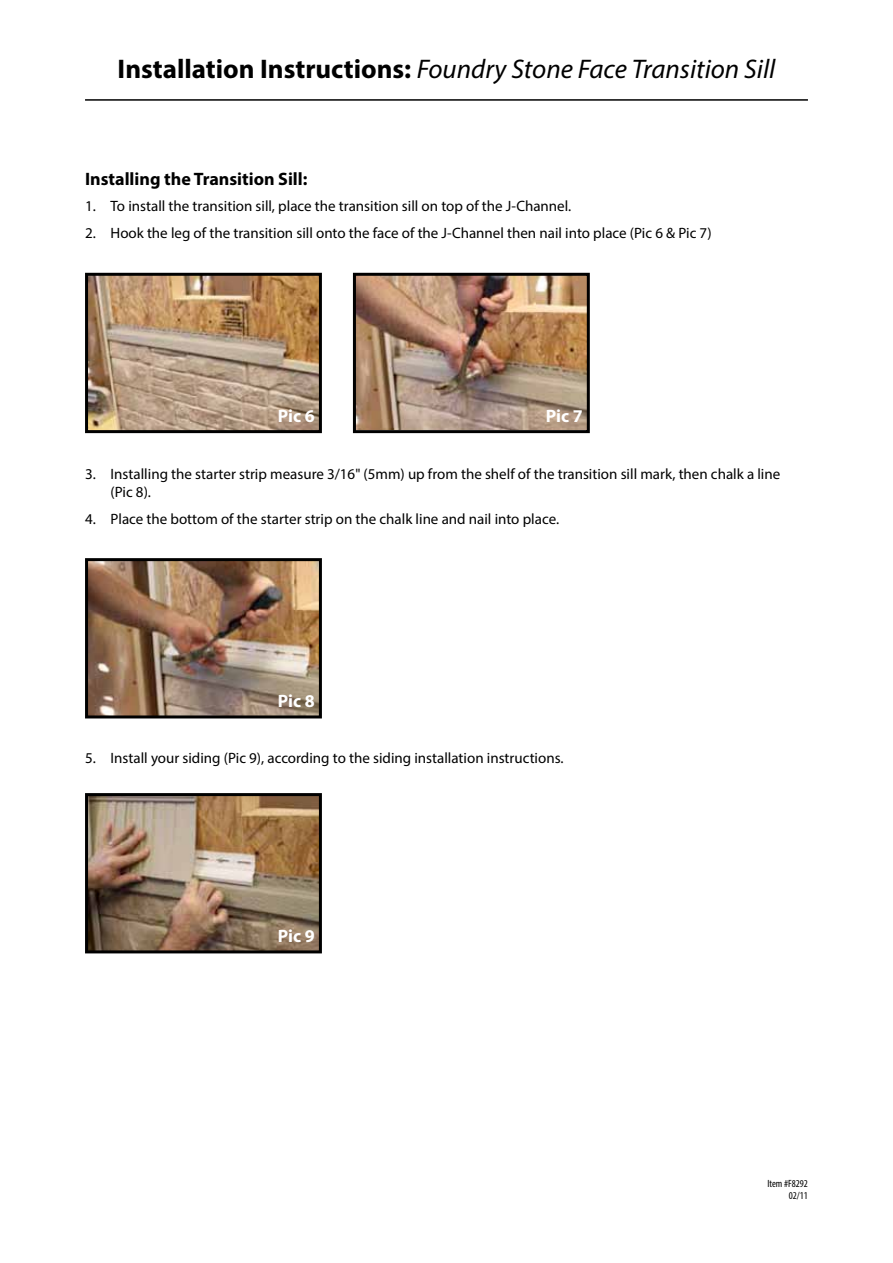
<style>
.page{position:relative;width:893px;height:1263px;background:#fff}
.page>*{position:absolute;margin:0;border:0;box-sizing:border-box;transform-origin:0 0}
.t1{font:italic 27px "Myriad Pro";color:#000}
.t2{font:700 18px "Myriad Pro";color:#000}
.t3{font:700 18px "Myriad Pro";letter-spacing:-.005em;color:#fff}
.t4{font:15px/18px "Myriad Pro";color:#000}
.t5{font:condensed 10.5px/12.6px "Myriad Pro";color:#000;text-align:right}
.s1{font-weight:700;font-style:normal}
</style>
<div class="page">
<hr style="left:85px;top:99px;width:723px;height:2px;background:#000">
<img style="left:89px;top:562px;width:229px;height:152px">
<div style="left:85px;top:558px;width:237px;height:160px;border:3px solid #000"></div>
<img style="left:89px;top:277px;width:229px;height:152px">
<div style="left:85px;top:273px;width:237px;height:160px;border:3px solid #000"></div>
<img style="left:357px;top:277px;width:229px;height:152px">
<div style="left:353px;top:273px;width:237px;height:160px;border:3px solid #000"></div>
<img style="left:89px;top:797px;width:229px;height:152px">
<div style="left:85px;top:793px;width:237px;height:160px;border:3px solid #000"></div>
<h1 class="t1" style="left:118px;top:52px;width:659px"><span class="s1">Installation Instructions:</span> Foundry Stone Face Transition Sill</h1>
<p class="t2" style="left:85px;top:167px;width:224px">Installing the Transition Sill:</p>
<p class="t4" style="left:85px;top:197px;width:488px">1. To install the transition sill, place the transition sill on top of the J-Channel.</p>
<p class="t4" style="left:85px;top:223px;width:628px">2. Hook the leg of the transition sill onto the face of the J-Channel then nail into place (Pic 6 &amp; Pic 7)</p>
<p class="t3" style="left:278px;top:404px;width:38px">Pic 6</p>
<p class="t3" style="left:546px;top:404px;width:38px">Pic 7</p>
<p class="t4" style="left:111px;top:465px;width:671px;text-indent:-26px">3. Installing the starter strip measure 3/16" (5mm) up from the shelf of the transition sill mark, then chalk a line (Pic 8).</p>
<p class="t4" style="left:85px;top:509px;width:476px">4. Place the bottom of the starter strip on the chalk line and nail into place.</p>
<p class="t3" style="left:278px;top:689px;width:38px">Pic 8</p>
<p class="t4" style="left:85px;top:749px;width:480px">5. Install your siding (Pic 9), according to the siding installation instructions.</p>
<p class="t3" style="left:278px;top:924px;width:38px">Pic 9</p>
<p class="t5" style="left:767px;top:1177px;width:42px">Item #F8292<br>02/11</p>
</div>
